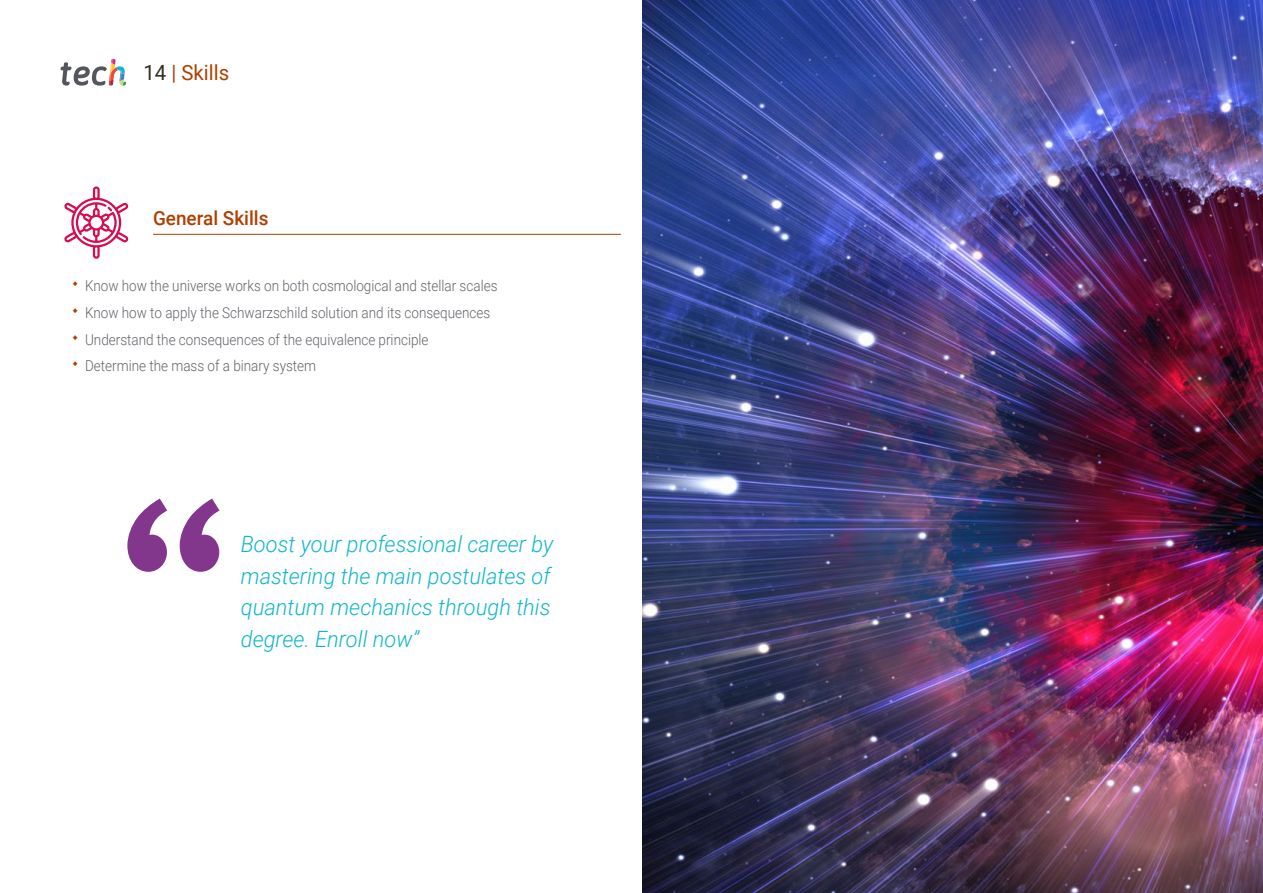
<style>
.page{position:relative;width:1263px;height:893px;background:#fff}
.page>*{position:absolute;margin:0;border:0;box-sizing:border-box;transform-origin:0 0}
.t1{font:italic 300 22.5px/31.5px "Roboto";color:#0fb6cf}
.t2{font:21px "Roboto";color:#ae4000}
.t3{font:500 19.5px "Roboto";color:#ae4000}
.t4{font:300 15px/26.7px "Roboto";color:#61646a;scale:.9 1}
.s1{color:#312e20}
</style>
<div class="page">
<svg style="left:61px;top:59px;width:65px;height:27px"></svg>
<hr style="left:153px;top:234px;width:468px;height:1px;background:#ae4000">
<img style="left:642px;top:0;width:621px;height:893px">
<svg style="left:127px;top:499px;width:93px;height:73px"></svg>
<svg style="left:64px;top:186px;width:64px;height:73px"></svg>
<h2 class="t2" style="left:144px;top:57px;width:87px"><span class="s1">14</span> | Skills</h2>
<h3 class="t3" style="left:153px;top:205px;width:117px">General Skills</h3>
<p class="t4" style="left:85px;top:272px;width:460px">Know how the universe works on both cosmological and stellar scales Know how to apply the Schwarzschild solution and its consequences Understand the consequences of the equivalence principle<br>Determine the mass of a binary system</p>
<h1 class="t1" style="left:241px;top:527px;width:314px">Boost your professional career by mastering the main postulates of quantum mechanics through this degree. Enroll now”</h1>
</div>
